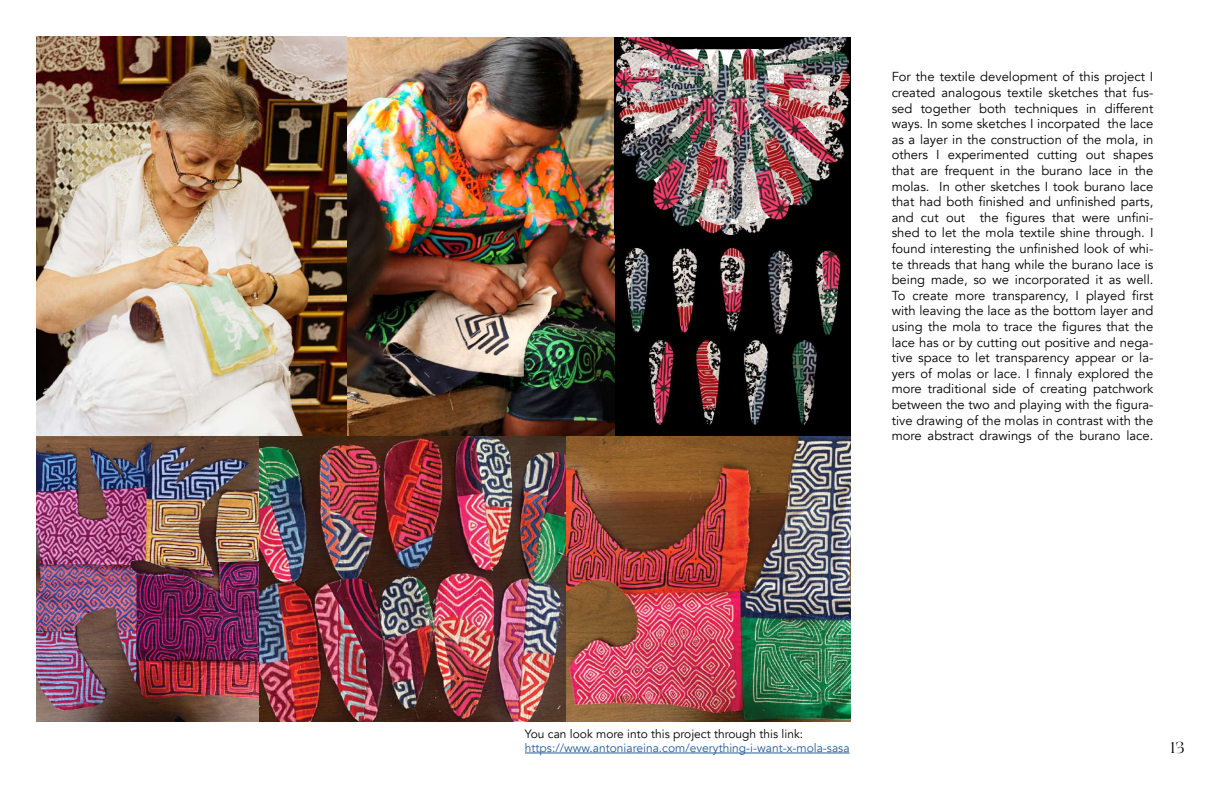
<style>
.page{position:relative;width:1224px;height:792px;background:#fff}
.page>*{position:absolute;margin:0;border:0;box-sizing:border-box;transform-origin:0 0}
.t1{font:16px "Ogg";color:#000}
.t2{font:13px/15.6px "Avenir";color:#000;text-align:justify}
.t3{font:12px "Avenir";color:#245d9c}
.t4{font:12px "Avenir";color:#000}
</style>
<div class="page">
<hr style="left:525px;top:753px;width:325px;height:1px;background:#245d9c">
<img style="left:36px;top:36px;width:814px;height:686px">
<p class="t2" style="left:892px;top:69px;width:263px">For the textile development of this project I created analogous textile sketches that fus&shy;sed together both techniques in different ways. In some sketches I incorpated the lace as a layer in the construction of the mola, in others I experimented cutting out shapes that are frequent in the burano lace in the molas. In other sketches I took burano lace that had both finished and unfinished parts, and cut out the figures that were unfini&shy;shed to let the mola textile shine through. I found interesting the unfinished look of whi&shy;te threads that hang while the burano lace is being made, so we incorporated it as well.<br>To create more transparency, I played first with leaving the lace as the bottom layer and using the mola to trace the figures that the lace has or by cutting out positive and nega&shy;tive space to let transparency appear or la&shy;yers of molas or lace. I finnaly explored the more traditional side of creating patchwork between the two and playing with the figura&shy;tive drawing of the molas in contrast with the more abstract drawings of the burano lace.</p>
<p class="t4" style="left:525px;top:726px;width:280px">You can look more into this project through this link:</p>
<p class="t3" style="left:525px;top:741px;width:326px">https://www.antoniareina.com/everything-i-want-x-mola-sasa</p>
<p class="t1" style="left:1171px;top:737px;width:15px">13</p>
</div>
